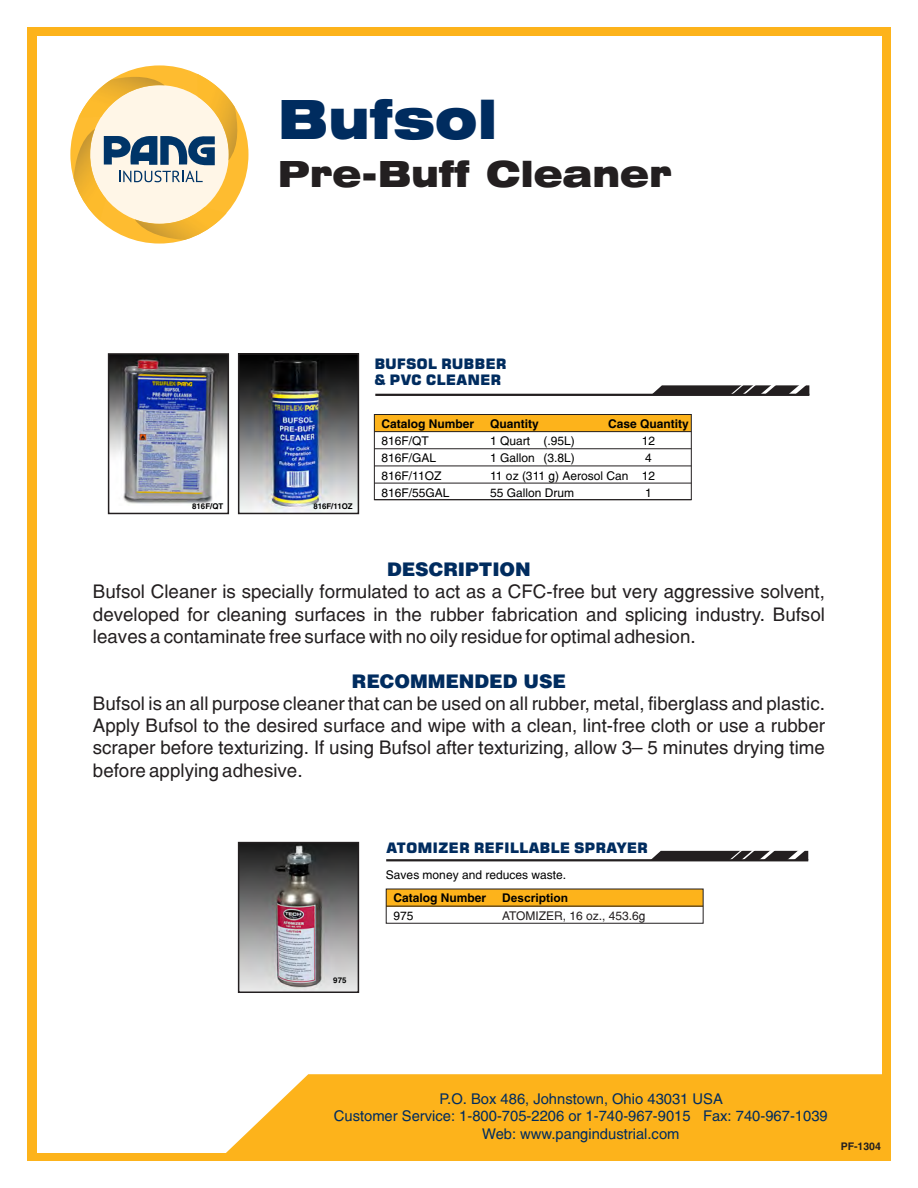
<style>
.page{position:relative;width:918px;height:1188px;background:#fff}
.page>*{position:absolute;margin:0;border:0;box-sizing:border-box;transform-origin:0 0}
.t1{font:900 expanded 54px "Swiss 721 BT";color:#002c5f;scale:.93 1}
.t2{font:900 expanded 36px "Swiss 721 BT";color:#231f20;scale:.93 1}
.t3{font:18.75px/22px "Switzerland";color:#231f20}
.t4{font:14.7px/17.4px "Switzerland";color:#002c5f;text-align:center}
.t5{font:14.4px/15.8px "Square 721 Blk";color:#002c5f}
.t6{font:12px "Switzerland";color:#000}
.t7{font:700 12px "Switzerland";color:#000}
.t8{font:12px "Switzerland";color:#231f20}
.t9{font:700 12px "Arial";color:#000}
.t10{font:700 10.5px "Switzerland";color:#231f20}
.t11{font:700 7.8px "Switzerland";color:#000}
.s1{font-weight:900;color:#002c5f}
</style>
<div class="page">
<div style="left:27px;top:27px;width:864px;height:1134px;background:#fdb31b"></div>
<div style="left:37px;top:36px;width:844px;height:1116px;background:#fff"></div>
<svg style="left:218px;top:1074px;width:664px;height:79px;background:#fdb82b"></svg>
<img style="left:241px;top:356px;width:115px;height:155px">
<img style="left:111px;top:356px;width:115px;height:148px">
<div style="left:374px;top:415px;width:317px;height:17px;background:#fdb31b"></div>
<div style="left:374px;top:414px;width:318px;height:86px;border:1px solid #231f20"></div>
<hr style="left:374px;top:431px;width:317px;height:1px;background:#231f20">
<hr style="left:374px;top:448px;width:317px;height:1px;background:#231f20">
<hr style="left:374px;top:466px;width:317px;height:1px;background:#231f20">
<hr style="left:374px;top:483px;width:317px;height:1px;background:#231f20">
<svg style="left:651px;top:385px;width:159px;height:11px"></svg>
<hr style="left:375px;top:394px;width:434px;height:2px;background:#231f20">
<div style="left:238px;top:353px;width:121px;height:161px;border:2px solid #231f20"></div>
<div style="left:108px;top:353px;width:121px;height:161px;border:2px solid #231f20"></div>
<hr style="left:374px;top:499px;width:317px;height:1px;background:#231f20">
<svg style="left:650px;top:850px;width:159px;height:12px;background:#5b5859"></svg>
<hr style="left:386px;top:859px;width:422px;height:2px;background:#231f20">
<div style="left:386px;top:889px;width:317px;height:17px;background:#fdb31b"></div>
<div style="left:386px;top:889px;width:318px;height:35px;border:1px solid #231f20"></div>
<hr style="left:386px;top:906px;width:317px;height:1px;background:#231f20">
<img style="left:241px;top:845px;width:115px;height:145px">
<div style="left:238px;top:842px;width:121px;height:151px;border:2px solid #231f20"></div>
<svg style="left:70px;top:65px;width:178px;height:179px"></svg>
<p class="t1" style="left:278px;top:98px;width:238px">Bufsol</p>
<p class="t2" style="left:278px;top:159px;width:425px">Pre-Buff Cleaner</p>
<p class="t11" style="left:192px;top:503px;width:33px">816F/QT</p>
<p class="t11" style="left:313px;top:503px;width:41px">816F/11OZ</p>
<p class="t5" style="left:374px;top:358px;width:134px">BUFSOL RUBBER &amp; PVC CLEANER</p>
<p class="t7" style="left:382px;top:419px;width:94px">Catalog Number</p>
<p class="t7" style="left:490px;top:419px;width:50px">Quantity</p>
<p class="t7" style="left:608px;top:419px;width:82px">Case Quantity</p>
<p class="t6" style="left:382px;top:436px;width:49px">816F/QT</p>
<p class="t6" style="left:490px;top:436px;width:86px">1 Quart (.95L)</p>
<p class="t6" style="left:642px;top:436px;width:15px">12</p>
<p class="t6" style="left:382px;top:453px;width:56px">816F/GAL</p>
<p class="t6" style="left:490px;top:453px;width:86px">1 Gallon (3.8L)</p>
<p class="t6" style="left:645px;top:453px;width:8px">4</p>
<p class="t6" style="left:382px;top:470px;width:61px">816F/11OZ</p>
<p class="t6" style="left:490px;top:470px;width:167px">11 oz (311 g) Aerosol Can 12</p>
<p class="t6" style="left:382px;top:488px;width:70px">816F/55GAL</p>
<p class="t6" style="left:490px;top:488px;width:86px">55 Gallon Drum</p>
<p class="t6" style="left:645px;top:488px;width:8px">1</p>
<p class="t3" style="left:93px;top:560px;width:734px;text-indent:294px"><span class="s1">DESCRIPTION<br></span>Bufsol Cleaner is specially formulated to act as a CFC-free but very aggressive solvent, developed for cleaning surfaces in the rubber fabrication and splicing industry. Bufsol leaves a contaminate free surface with no oily residue for optimal adhesion.</p>
<p class="t3" style="left:93px;top:672px;width:734px;text-indent:259px"><span class="s1">RECOMMENDED USE<br></span>Bufsol is an all purpose cleaner that can be used on all rubber, metal, fiberglass and plastic.<br>Apply Bufsol to the desired surface and wipe with a clean, lint-free cloth or use a rubber scraper before texturizing. If using Bufsol after texturizing, allow 3– 5 minutes drying time before applying adhesive.</p>
<p class="t5" style="left:386px;top:842px;width:263px">ATOMIZER REFILLABLE SPRAYER</p>
<p class="t6" style="left:386px;top:870px;width:182px">Saves money and reduces waste.</p>
<p class="t11" style="left:333px;top:977px;width:15px">975</p>
<p class="t7" style="left:393px;top:893px;width:94px">Catalog Number</p>
<p class="t9" style="left:502px;top:894px;width:68px">Description</p>
<p class="t6" style="left:393px;top:910px;width:22px">975</p>
<p class="t8" style="left:502px;top:910px;width:145px">ATOMIZER, 16 oz., 453.6g</p>
<p class="t4" style="left:334px;top:1091px;width:495px">P.O. Box 486, Johnstown, Ohio 43031 USA<br>Customer Service: 1-800-705-2206 or 1-740-967-9015 Fax: 740-967-1039<br>Web: www.pangindustrial.com</p>
<p class="t10" style="left:841px;top:1142px;width:42px">PF-1304</p>
</div>
